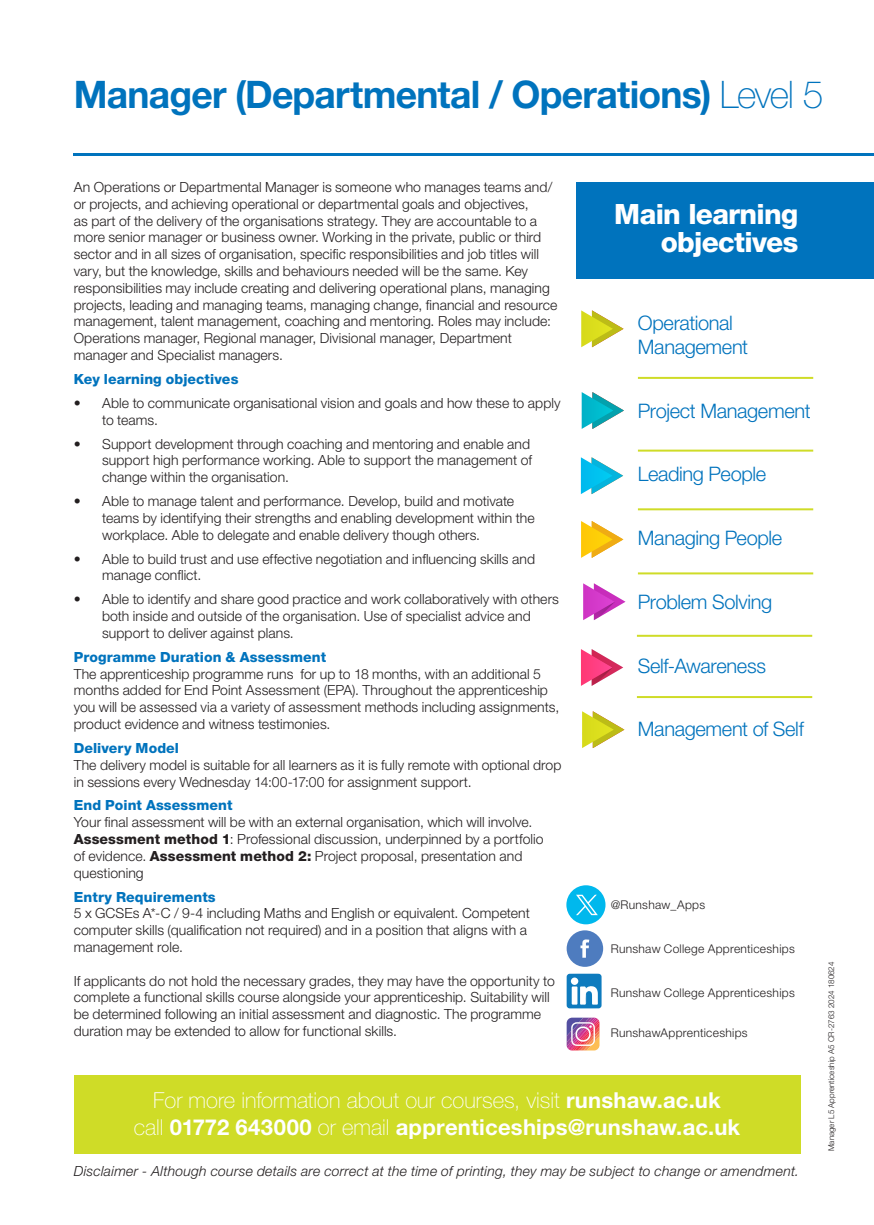
<style>
.page{position:relative;width:874px;height:1225px;background:#fff}
.page>*{position:absolute;margin:0;border:0;box-sizing:border-box;transform-origin:0 0}
.t1{font:700 38px "Helvetica Neue LT Pro";letter-spacing:-.02em;color:#0073bd}
.t2{font:800 28px/28px "Helvetica Neue LT Pro";letter-spacing:-.025em;color:#fff;text-align:right}
.t3{font:700 22px/26.4px "Helvetica Neue LT Pro";letter-spacing:.01em;color:#fff;text-align:center}
.t4{font:300 20px/24px "Helvetica Neue LT Pro";letter-spacing:-.02em;color:#0073bd}
.t5{font:300 14px/16.8px "Helvetica Neue LT Pro";letter-spacing:.005em;color:#231f20}
.t6{font:italic 300 14px "Helvetica Neue LT Pro";letter-spacing:.015em;color:#231f20}
.t7{font:800 14px "Helvetica Neue LT Pro";letter-spacing:.005em;color:#0073bd}
.t8{font:300 12px "Helvetica Neue LT Pro";letter-spacing:.025em;color:#231f20}
.t9{font:300 8px "Helvetica Neue LT Pro";color:#231f20}
.s1{font-weight:100}
.s2{font-weight:800;color:#0073bd}
.s3{font-weight:800}
</style>
<div class="page">
<div style="left:74px;top:1075px;width:725px;height:79px;background:#cfdc27"></div>
<hr style="left:74px;top:153px;width:799px;height:2px;background:#0073bd">
<div style="left:576px;top:182px;width:297px;height:96px;background:#0073bd"></div>
<hr style="left:637px;top:377px;width:175px;height:2px;background:#cfdc27">
<hr style="left:637px;top:508px;width:175px;height:2px;background:#cfdc27">
<hr style="left:637px;top:572px;width:175px;height:2px;background:#cfdc27">
<hr style="left:637px;top:449px;width:175px;height:2px;background:#cfdc27">
<hr style="left:636px;top:696px;width:175px;height:2px;background:#cfdc27">
<hr style="left:636px;top:635px;width:175px;height:2px;background:#cfdc27">
<svg style="left:581px;top:310px;width:42px;height:37px"></svg>
<svg style="left:581px;top:392px;width:42px;height:37px"></svg>
<svg style="left:580px;top:457px;width:43px;height:37px"></svg>
<svg style="left:581px;top:521px;width:42px;height:37px"></svg>
<svg style="left:583px;top:583px;width:42px;height:37px"></svg>
<svg style="left:580px;top:649px;width:43px;height:37px"></svg>
<svg style="left:582px;top:711px;width:42px;height:37px"></svg>
<svg style="left:566px;top:1017px;width:33px;height:33px"></svg>
<div style="left:566px;top:930px;width:37px;height:37px;background:#4e7cbf;border-radius:50%"></div>
<svg style="left:580px;top:939px;width:9px;height:18px"></svg>
<svg style="left:566px;top:973px;width:35px;height:36px"></svg>
<div style="left:566px;top:885px;width:39px;height:39px;background:#00b8ed;border-radius:50%"></div>
<svg style="left:576px;top:894px;width:21px;height:21px"></svg>
<p class="t1" style="left:74px;top:71px;width:750px">Manager (Departmental / Operations) <span class="s1">Level 5</span></p>
<p class="t5" style="left:74px;top:178px;width:485px">An Operations or Departmental Manager is someone who manages teams and/ or projects, and achieving operational or departmental goals and objectives,<br>as part of the delivery of the organisations strategy. They are accountable to a more senior manager or business owner. Working in the private, public or third sector and in all sizes of organisation, specific responsibilities and job titles will vary, but the knowledge, skills and behaviours needed will be the same. Key responsibilities may include creating and delivering operational plans, managing projects, leading and managing teams, managing change, financial and resource management, talent management, coaching and mentoring. Roles may include:<br>Operations manager, Regional manager, Divisional manager, Department manager and Specialist managers.</p>
<p class="t7" style="left:74px;top:371px;width:166px">Key learning objectives</p>
<p class="t5" style="left:102px;top:394px;width:459px;text-indent:-28px">• Able to communicate organisational vision and goals and how these to apply to teams.</p>
<p class="t5" style="left:102px;top:435px;width:431px;text-indent:-28px">• Support development through coaching and mentoring and enable and support high performance working. Able to support the management of change within the organisation.</p>
<p class="t5" style="left:102px;top:492px;width:434px;text-indent:-28px">• Able to manage talent and performance. Develop, build and motivate teams by identifying their strengths and enabling development within the workplace. Able to delegate and enable delivery though others.</p>
<p class="t5" style="left:102px;top:550px;width:434px;text-indent:-28px">• Able to build trust and use effective negotiation and influencing skills and manage conflict.</p>
<p class="t5" style="left:102px;top:590px;width:458px;text-indent:-28px">• Able to identify and share good practice and work collaboratively with others both inside and outside of the organisation. Use of specialist advice and support to deliver against plans.</p>
<p class="t5" style="left:74px;top:648px;width:486px"><span class="s2">Programme Duration &amp; Assessment<br></span>The apprenticeship programme runs for up to 18 months, with an additional 5 months added for End Point Assessment (EPA). Throughout the apprenticeship you will be assessed via a variety of assessment methods including assignments, product evidence and witness testimonies.</p>
<p class="t5" style="left:74px;top:739px;width:489px"><span class="s2">Delivery Model<br></span>The delivery model is suitable for all learners as it is fully remote with optional drop in sessions every Wednesday 14:00-17:00 for assignment support.</p>
<p class="t5" style="left:74px;top:796px;width:471px"><span class="s2">End Point Assessment<br></span>Your final assessment will be with an external organisation, which will involve.<br><span class="s3">Assessment method 1</span>: Professional discussion, underpinned by a portfolio of evidence. <span class="s3">Assessment method 2:</span> Project proposal, presentation and questioning</p>
<p class="t5" style="left:74px;top:888px;width:457px"><span class="s2">Entry Requirements<br></span>5 x GCSEs A*-C / 9-4 including Maths and English or equivalent. Competent computer skills (qualification not required) and in a position that aligns with a management role.</p>
<p class="t5" style="left:74px;top:972px;width:482px">If applicants do not hold the necessary grades, they may have the opportunity to complete a functional skills course alongside your apprenticeship. Suitability will be determined following an initial assessment and diagnostic. The programme duration may be extended to allow for functional skills.</p>
<p class="t2" style="left:614px;top:200px;width:185px">Main learning objectives</p>
<p class="t4" style="left:637px;top:310px;width:112px">Operational<br>Management</p>
<p class="t4" style="left:637px;top:398px;width:174px">Project Management</p>
<p class="t4" style="left:637px;top:462px;width:130px">Leading People</p>
<p class="t4" style="left:637px;top:525px;width:146px">Managing People</p>
<p class="t4" style="left:637px;top:589px;width:136px">Problem Solving</p>
<p class="t4" style="left:637px;top:653px;width:129px">Self-Awareness</p>
<p class="t4" style="left:637px;top:716px;width:167px">Management of Self</p>
<p class="t8" style="left:610px;top:897px;width:96px">@Runshaw_Apps</p>
<p class="t8" style="left:610px;top:941px;width:185px">Runshaw College Apprenticeships</p>
<p class="t8" style="left:610px;top:985px;width:185px">Runshaw College Apprenticeships</p>
<p class="t8" style="left:610px;top:1025px;width:138px">RunshawApprenticeships</p>
<p class="t3" style="left:134px;top:1086px;width:607px"><span class="s1">For more information about our courses, visit</span> runshaw.ac.uk<br><span class="s1">call</span> 01772 643000 <span class="s1">or email</span> apprenticeships@runshaw.ac.uk</p>
<p class="t6" style="left:74px;top:1162px;width:726px">Disclaimer - Although course details are correct at the time of printing, they may be subject to change or amendment.</p>
<p class="t9" style="left:826px;top:1151px;width:191px;rotate:-90deg">Manager L5 Apprenticeship A5 CR-2763 2024 180624</p>
</div>
